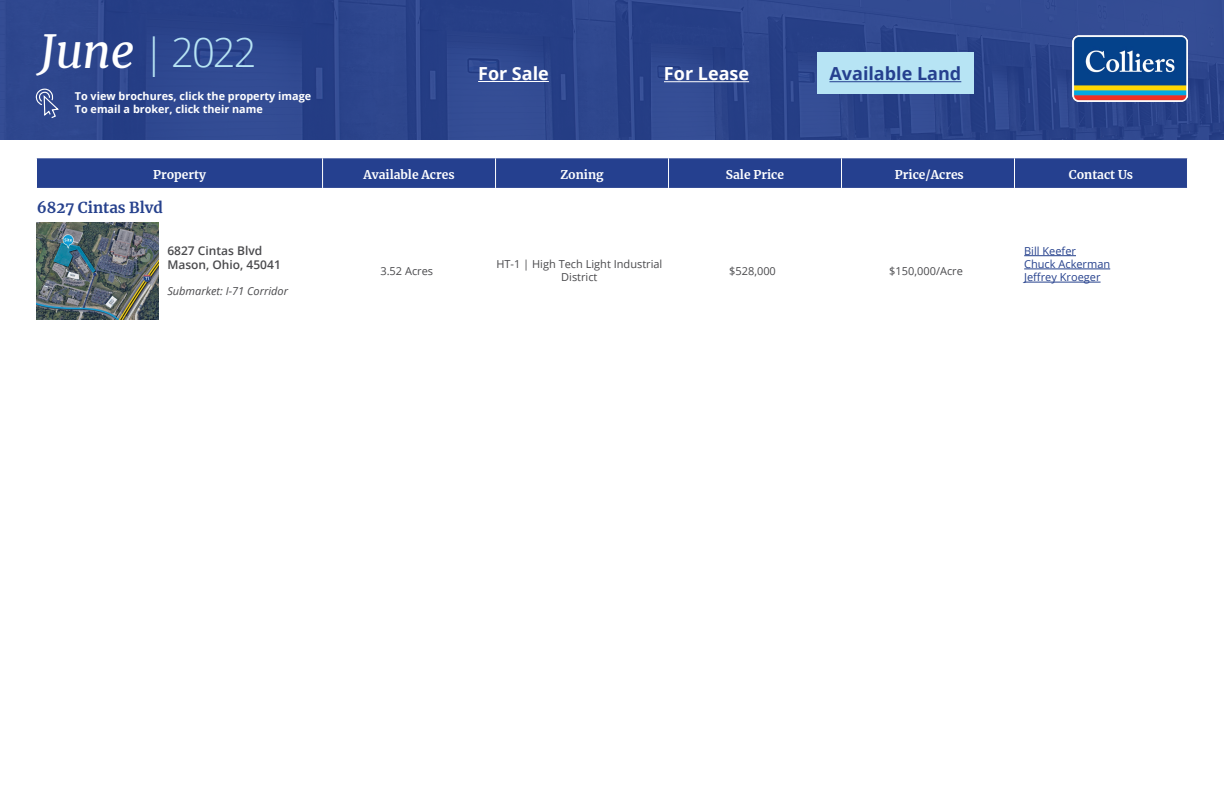
<style>
.page{position:relative;width:1224px;height:792px;background:#fff}
.page>*{position:absolute;margin:0;border:0;box-sizing:border-box;transform-origin:0 0}
.t1{font:300 40px "Open Sans";color:#b7e4f4}
.t2{font:700 18px "Open Sans";color:#fff}
.t3{font:700 18px "Open Sans";color:#25408f}
.t4{font:700 15px "Merriweather";color:#26418d}
.t5{font:700 12px "Merriweather";color:#fff}
.t6{font:600 12px/14.4px "Open Sans";color:#4a4a4d}
.t7{font:11px/13.2px "Open Sans";color:#4a4a4d;text-align:center}
.t8{font:11px/13.2px "Open Sans";color:#26418d}
.t9{font:italic 11px "Open Sans";color:#4a4a4d}
.t10{font:700 10.8px/13px "Open Sans";color:#fff}
.s1{font-family:"Merriweather";font-weight:400;font-style:italic;font-size:46px;color:#fff}
</style>
<div class="page">
<div style="left:37px;top:158px;width:1150px;height:30px;background:#25408f"></div>
<hr style="left:322px;top:158px;width:1px;height:30px;background:#fff">
<hr style="left:495px;top:158px;width:1px;height:30px;background:#fff">
<hr style="left:668px;top:158px;width:1px;height:30px;background:#fff">
<hr style="left:841px;top:158px;width:1px;height:30px;background:#fff">
<hr style="left:1014px;top:158px;width:1px;height:30px;background:#fff">
<div style="left:0;top:0;width:1224px;height:140px;background:#2d468d"></div>
<div style="left:817px;top:52px;width:156px;height:42px;background:#b7e4f4"></div>
<img style="left:1073px;top:36px;width:115px;height:65px">
<hr style="left:478px;top:81px;width:71px;height:1px;background:#fff">
<hr style="left:664px;top:81px;width:85px;height:1px;background:#fff">
<hr style="left:829px;top:81px;width:132px;height:1px;background:#25408f">
<svg style="left:35px;top:88px;width:24px;height:30px"></svg>
<img style="left:36px;top:223px;width:122px;height:97px">
<hr style="left:1024px;top:255px;width:52px;height:1px;background:#26418d">
<hr style="left:1024px;top:269px;width:86px;height:1px;background:#26418d">
<hr style="left:1024px;top:282px;width:77px;height:1px;background:#26418d">
<h1 class="t1" style="left:40px;top:25px;width:218px"><span class="s1">June</span> | 2022</h1>
<p class="t10" style="left:75px;top:89px;width:238px">To view brochures, click the property image<br>To email a broker, click their name</p>
<h2 class="t2" style="left:478px;top:61px;width:72px">For Sale</h2>
<h2 class="t2" style="left:664px;top:61px;width:87px">For Lease</h2>
<h2 class="t3" style="left:829px;top:61px;width:133px">Available Land</h2>
<p class="t5" style="left:153px;top:166px;width:54px">Property</p>
<p class="t5" style="left:363px;top:166px;width:93px">Available Acres</p>
<p class="t5" style="left:560px;top:166px;width:45px">Zoning</p>
<p class="t5" style="left:726px;top:166px;width:60px">Sale Price</p>
<p class="t5" style="left:895px;top:166px;width:70px">Price/Acres</p>
<p class="t5" style="left:1069px;top:166px;width:66px">Contact Us</p>
<h3 class="t4" style="left:37px;top:197px;width:128px">6827 Cintas Blvd</h3>
<p class="t6" style="left:167px;top:243px;width:115px">6827 Cintas Blvd<br>Mason, Ohio, 45041</p>
<p class="t9" style="left:167px;top:284px;width:122px">Submarket: I-71 Corridor</p>
<p class="t7" style="left:380px;top:264px;width:54px">3.52 Acres</p>
<p class="t7" style="left:496px;top:257px;width:168px">HT-1 | High Tech Light Industrial<br>District</p>
<p class="t7" style="left:729px;top:264px;width:48px">$528,000</p>
<p class="t7" style="left:889px;top:264px;width:75px">$150,000/Acre</p>
<p class="t8" style="left:1024px;top:244px;width:88px">Bill Keefer<br>Chuck Ackerman<br>Jeffrey Kroeger</p>
</div>
